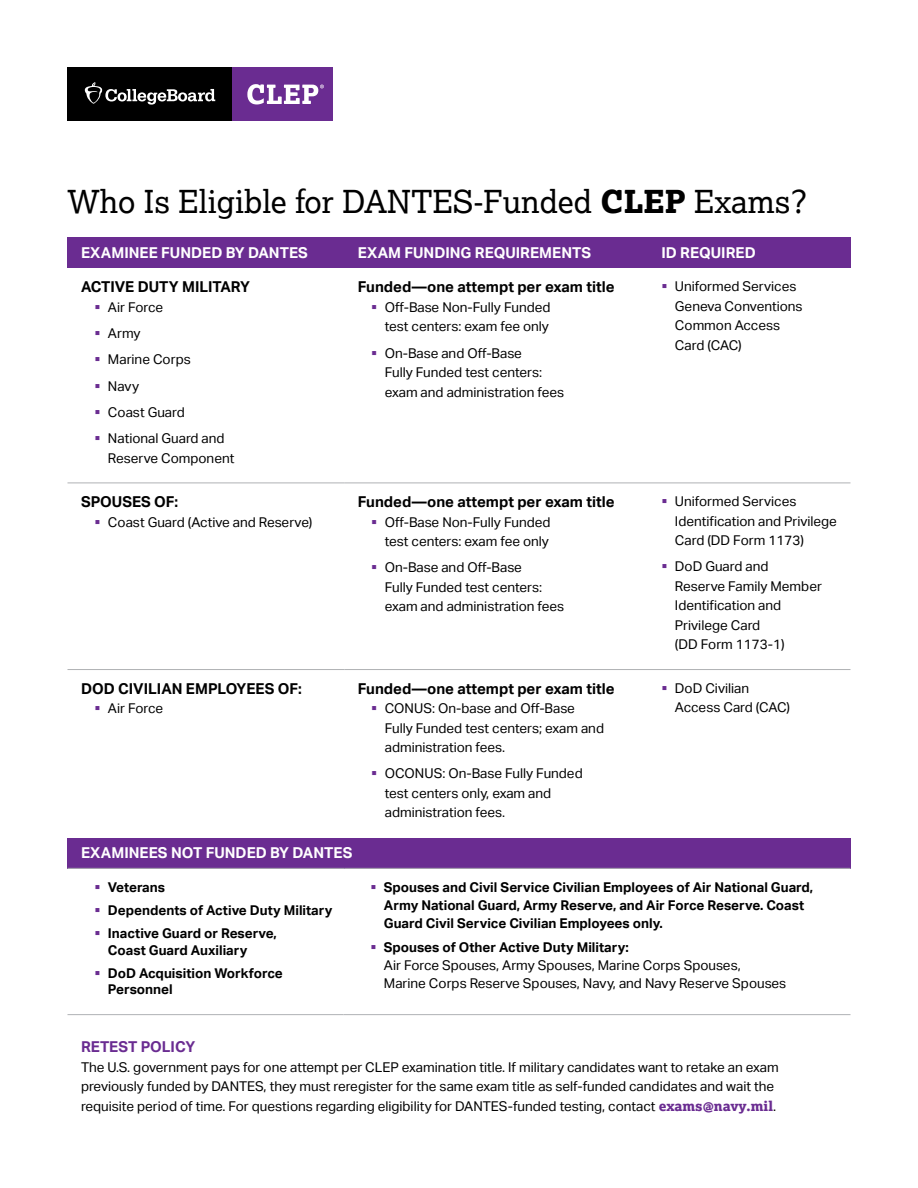
<style>
.page{position:relative;width:918px;height:1188px;background:#fff}
.page>*{position:absolute;margin:0;border:0;box-sizing:border-box;transform-origin:0 0}
.t1{font:31.5px "Lexia";color:#000}
.t2{font:700 15px "Aktiv Grotesk";color:#000}
.t3{font:700 15px "Aktiv Grotesk";color:#fff}
.t4{font:700 15px "Aktiv Grotesk";color:#6a2c91}
.t5{font:13.5px/19.5px "Aktiv Grotesk";color:#000}
.t6{font:700 13.5px/16.5px "Aktiv Grotesk";color:#000}
.s1{font-weight:800}
.s2{color:#6a2c91}
.s3{font-weight:700}
.s4{font-family:"Lexia";font-weight:800;color:#6a2c91}
</style>
<div class="page">
<hr style="left:68px;top:669px;width:276px;height:1px;background:#afb1b4">
<hr style="left:344px;top:669px;width:304px;height:1px;background:#afb1b4">
<hr style="left:648px;top:669px;width:202px;height:1px;background:#afb1b4">
<hr style="left:68px;top:483px;width:276px;height:1px;background:#afb1b4">
<hr style="left:344px;top:483px;width:304px;height:1px;background:#afb1b4">
<hr style="left:648px;top:483px;width:202px;height:1px;background:#afb1b4">
<hr style="left:68px;top:1014px;width:275px;height:1px;background:#afb1b4">
<hr style="left:343px;top:1014px;width:508px;height:1px;background:#afb1b4">
<div style="left:68px;top:68px;width:165px;height:54px;background:#000"></div>
<svg style="left:85px;top:82px;width:130px;height:23px"></svg>
<div style="left:233px;top:68px;width:100px;height:54px;background:#6a2c91"></div>
<svg style="left:247px;top:84px;width:77px;height:20px"></svg>
<div style="left:68px;top:238px;width:276px;height:30px;background:#6a2c91"></div>
<div style="left:344px;top:238px;width:304px;height:30px;background:#6a2c91"></div>
<div style="left:648px;top:238px;width:202px;height:30px;background:#6a2c91"></div>
<div style="left:68px;top:838px;width:580px;height:30px;background:#6a2c91"></div>
<div style="left:648px;top:838px;width:202px;height:30px;background:#6a2c91"></div>
<hr style="left:68px;top:868px;width:276px;height:1px;background:#afb1b4">
<hr style="left:344px;top:868px;width:304px;height:1px;background:#afb1b4">
<hr style="left:648px;top:868px;width:202px;height:1px;background:#afb1b4">
<h1 class="t1" style="left:68px;top:182px;width:742px">Who Is Eligible for DANTES-Funded <span class="s1">CLEP</span> Exams?</h1>
<p class="t3" style="left:81px;top:244px;width:228px">EXAMINEE FUNDED BY DANTES</p>
<p class="t3" style="left:358px;top:244px;width:235px">EXAM FUNDING REQUIREMENTS</p>
<p class="t3" style="left:662px;top:244px;width:96px">ID REQUIRED</p>
<p class="t2" style="left:81px;top:278px;width:171px">ACTIVE DUTY MILITARY</p>
<p class="t5" style="left:94px;top:297px;width:70px"><span class="s2">▪</span> Air Force</p>
<p class="t5" style="left:94px;top:324px;width:48px"><span class="s2">▪</span> Army</p>
<p class="t5" style="left:94px;top:350px;width:98px"><span class="s2">▪</span> Marine Corps</p>
<p class="t5" style="left:94px;top:376px;width:46px"><span class="s2">▪</span> Navy</p>
<p class="t5" style="left:94px;top:402px;width:92px"><span class="s2">▪</span> Coast Guard</p>
<p class="t5" style="left:108px;top:429px;width:128px;text-indent:-13px"><span class="s2">▪</span> National Guard and<br>Reserve Component</p>
<p class="t5" style="left:675px;top:277px;width:129px;text-indent:-14px"><span class="s2">▪</span> Uniformed Services<br>Geneva Conventions<br>Common Access<br>Card (CAC)</p>
<p class="t2" style="left:358px;top:278px;width:258px">Funded—one attempt per exam title</p>
<p class="t5" style="left:371px;top:297px;width:181px;text-align:right"><span class="s2">▪</span> Off-Base Non-Fully Funded test centers: exam fee only</p>
<p class="t5" style="left:385px;top:343px;width:181px;text-indent:-14px"><span class="s2">▪</span> On-Base and Off-Base<br>Fully Funded test centers: exam and administration fees</p>
<p class="t2" style="left:81px;top:493px;width:99px">SPOUSES OF:</p>
<p class="t5" style="left:94px;top:512px;width:220px"><span class="s2">▪</span> Coast Guard (Active and Reserve)</p>
<p class="t2" style="left:81px;top:680px;width:222px">DOD CIVILIAN EMPLOYEES OF:</p>
<p class="t5" style="left:94px;top:699px;width:70px"><span class="s2">▪</span> Air Force</p>
<p class="t2" style="left:358px;top:493px;width:258px">Funded—one attempt per exam title</p>
<p class="t5" style="left:371px;top:512px;width:181px;text-align:right"><span class="s2">▪</span> Off-Base Non-Fully Funded test centers: exam fee only</p>
<p class="t5" style="left:675px;top:492px;width:163px;text-indent:-14px"><span class="s2">▪</span> Uniformed Services<br>Identification and Privilege<br>Card (DD Form 1173)</p>
<p class="t5" style="left:385px;top:558px;width:181px;text-indent:-14px"><span class="s2">▪</span> On-Base and Off-Base<br>Fully Funded test centers: exam and administration fees</p>
<p class="t5" style="left:675px;top:557px;width:148px;text-indent:-14px"><span class="s2">▪</span> DoD Guard and<br>Reserve Family Member<br>Identification and<br>Privilege Card<br>(DD Form 1173-1)</p>
<p class="t2" style="left:358px;top:680px;width:258px">Funded—one attempt per exam title</p>
<p class="t5" style="left:385px;top:699px;width:221px;text-indent:-14px"><span class="s2">▪</span> CONUS: On-base and Off-Base<br>Fully Funded test centers; exam and administration fees.</p>
<p class="t5" style="left:385px;top:764px;width:199px;text-indent:-14px"><span class="s2">▪</span> OCONUS: On-Base Fully Funded test centers only, exam and administration fees.</p>
<p class="t5" style="left:675px;top:678px;width:117px;text-indent:-14px"><span class="s2">▪</span> DoD Civilian<br>Access Card (CAC)</p>
<h2 class="t3" style="left:81px;top:844px;width:273px">EXAMINEES NOT FUNDED BY DANTES</h2>
<p class="t6" style="left:94px;top:879px;width:72px"><span class="s2">▪</span> Veterans</p>
<p class="t6" style="left:94px;top:902px;width:239px"><span class="s2">▪</span> Dependents of Active Duty Military</p>
<p class="t6" style="left:108px;top:925px;width:170px;text-indent:-13px"><span class="s2">▪</span> Inactive Guard or Reserve,<br>Coast Guard Auxiliary</p>
<p class="t6" style="left:108px;top:965px;width:176px;text-indent:-13px"><span class="s2">▪</span> DoD Acquisition Workforce<br>Personnel</p>
<p class="t6" style="left:384px;top:878px;width:431px;line-height:18px;text-indent:-14px"><span class="s2">▪</span> Spouses and Civil Service Civilian Employees of Air National Guard,<br>Army National Guard, Army Reserve, and Air Force Reserve. Coast<br>Guard Civil Service Civilian Employees only.</p>
<p class="t5" style="left:384px;top:939px;width:404px;line-height:18px;text-indent:-14px"><span class="s2">▪</span> <span class="s3">Spouses of Other Active Duty Military:<br></span>Air Force Spouses, Army Spouses, Marine Corps Spouses,<br>Marine Corps Reserve Spouses, Navy, and Navy Reserve Spouses</p>
<h3 class="t4" style="left:81px;top:1039px;width:116px">RETEST POLICY</h3>
<p class="t5" style="left:81px;top:1058px;width:699px">The U.S. government pays for one attempt per CLEP examination title. If military candidates want to retake an exam previously funded by DANTES, they must reregister for the same exam title as self-funded candidates and wait the requisite period of time. For questions regarding eligibility for DANTES-funded testing, contact <span class="s4">exams@navy.mil</span>.</p>
</div>
